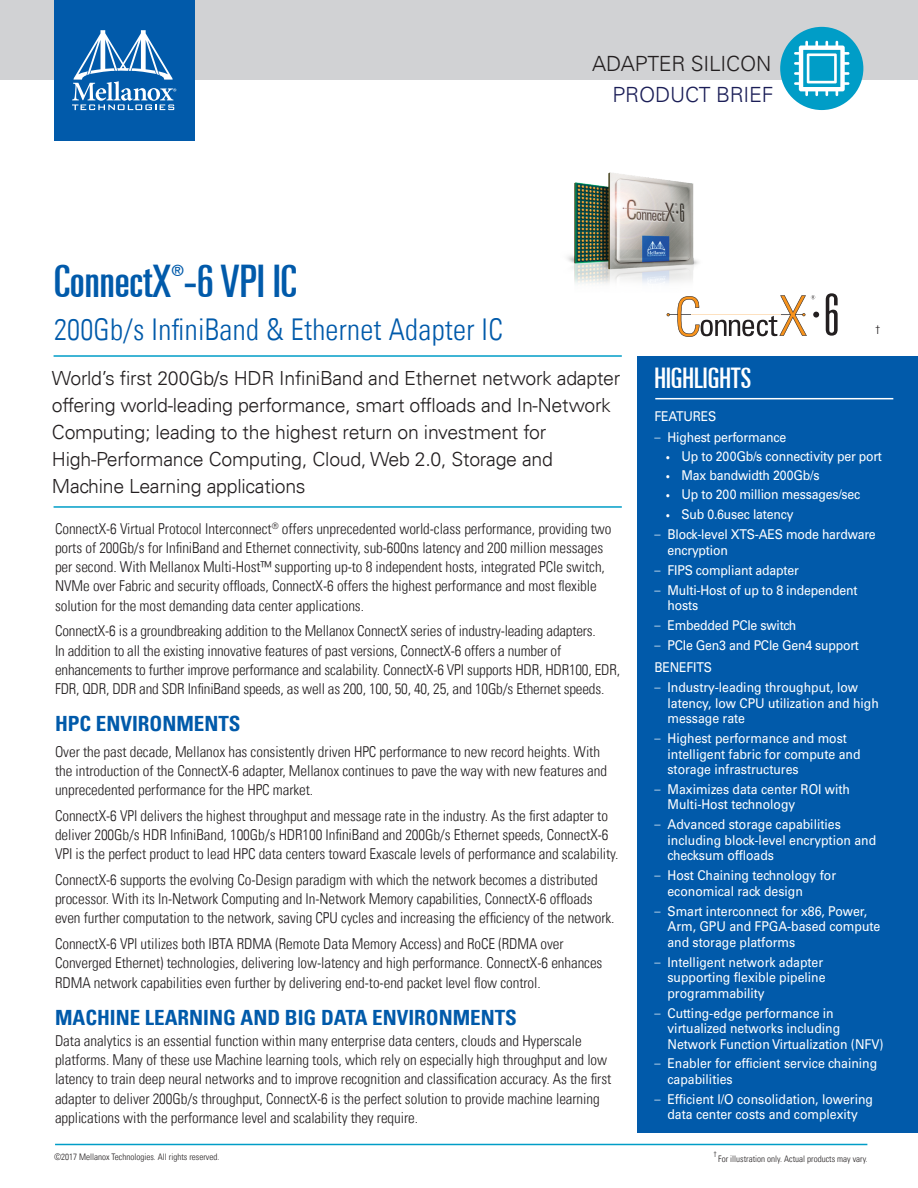
<style>
.page{position:relative;width:918px;height:1188px;background:#fff}
.page>*{position:absolute;margin:0;border:0;box-sizing:border-box;transform-origin:0 0}
.t1{font:ultra-condensed 45px "Univers LT";color:#015aaa}
.t2{font:300 condensed 30px "Univers LT";letter-spacing:.01em;color:#015aaa}
.t3{font:ultra-condensed 28.5px "Univers LT";color:#fff}
.t4{font:700 condensed 21px "Univers LT";color:#015aaa}
.t5{font:300 21px "Univers";letter-spacing:-.01em;color:#231f20}
.t6{font:300 21px "Univers";letter-spacing:-.01em;color:#1b1e57}
.t7{font:300 19.5px/27px "Univers LT";letter-spacing:-.015em;color:#231f20}
.t8{font:ultra-condensed 15.75px "Univers LT";color:#015aaa}
.t9{font:300 condensed 15px/19.2px "Univers LT";letter-spacing:-.005em;color:#231f20}
.t10{font:13.5px/15.6px "Univers";color:#fff;scale:.91 1}
.t11{font:300 condensed 12px "Univers LT";color:#231f20}
.t12{font:300 condensed 9px "Univers LT";color:#231f20}
.t13{font:300 condensed 7.8px "Univers LT";color:#231f20}
.s1{font-family:"Univers LT";font-weight:300;font-stretch:condensed}
.s2{font-family:"Univers LT";font-weight:300;font-stretch:condensed;font-size:9px}
</style>
<div class="page">
<div style="left:0;top:0;width:918px;height:80px;background:#d1d2d4"></div>
<div style="left:54px;top:0;width:140px;height:140px;background:#015aaa"></div>
<svg style="left:72px;top:30px;width:104px;height:80px"></svg>
<hr style="left:55px;top:1144px;width:812px;height:1px;background:#009dc7">
<div style="left:780px;top:27px;width:83px;height:83px;background:#009dc7;border-radius:50%"></div>
<hr style="left:54px;top:506px;width:568px;height:2px;background:#009dc7">
<hr style="left:54px;top:355px;width:568px;height:2px;background:#009dc7">
<div style="left:638px;top:356px;width:280px;height:776px;background:#015aaa"></div>
<hr style="left:655px;top:398px;width:238px;height:1px;background:#fff">
<svg style="left:794px;top:41px;width:55px;height:55px"></svg>
<svg style="left:667px;top:295px;width:152px;height:42px"></svg>
<svg style="left:826px;top:293px;width:12px;height:43px"></svg>
<img style="left:567px;top:172px;width:132px;height:112px">
<h3 class="t5" style="left:592px;top:51px;width:181px">ADAPTER SILICON</h3>
<h1 class="t1" style="left:54px;top:255px;width:244px">ConnectX -6 VPI IC</h1>
<p class="t8" style="left:171px;top:261px;width:14px">®</p>
<h2 class="t2" style="left:54px;top:311px;width:450px">200Gb/s InfiniBand &amp; Ethernet Adapter IC</h2>
<h3 class="t6" style="left:613px;top:82px;width:162px">PRODUCT BRIEF</h3>
<p class="t11" style="left:875px;top:323px;width:7px">†</p>
<p class="t7" style="left:52px;top:364px;width:570px">World’s first 200Gb/s HDR InfiniBand and Ethernet network adapter offering world-leading performance, smart offloads and In-Network Computing; leading to the highest return on investment for High-Performance Computing, Cloud, Web 2.0, Storage and Machine Learning applications</p>
<p class="t9" style="left:55px;top:519px;width:558px">ConnectX-6 Virtual Protocol Interconnect<sup>®</sup> offers unprecedented world-class performance, providing two ports of 200Gb/s for InfiniBand and Ethernet connectivity, sub-600ns latency and 200 million messages per second. With Mellanox Multi-Host™ supporting up-to 8 independent hosts, integrated PCIe switch, NVMe over Fabric and security offloads, ConnectX-6 offers the highest performance and most flexible solution for the most demanding data center applications.</p>
<p class="t9" style="left:55px;top:622px;width:567px">ConnectX-6 is a groundbreaking addition to the Mellanox ConnectX series of industry-leading adapters.<br>In addition to all the existing innovative features of past versions, ConnectX-6 offers a number of enhancements to further improve performance and scalability. ConnectX-6 VPI supports HDR, HDR100, EDR, FDR, QDR, DDR and SDR InfiniBand speeds, as well as 200, 100, 50, 40, 25, and 10Gb/s Ethernet speeds.</p>
<h3 class="t4" style="left:55px;top:711px;width:187px">HPC ENVIRONMENTS</h3>
<p class="t9" style="left:55px;top:742px;width:554px">Over the past decade, Mellanox has consistently driven HPC performance to new record heights. With the introduction of the ConnectX-6 adapter, Mellanox continues to pave the way with new features and unprecedented performance for the HPC market.</p>
<p class="t9" style="left:55px;top:806px;width:565px">ConnectX-6 VPI delivers the highest throughput and message rate in the industry. As the first adapter to deliver 200Gb/s HDR InfiniBand, 100Gb/s HDR100 InfiniBand and 200Gb/s Ethernet speeds, ConnectX-6<br>VPI is the perfect product to lead HPC data centers toward Exascale levels of performance and scalability.</p>
<p class="t9" style="left:55px;top:870px;width:561px">ConnectX-6 supports the evolving Co-Design paradigm with which the network becomes a distributed processor. With its In-Network Computing and In-Network Memory capabilities, ConnectX-6 offloads even further computation to the network, saving CPU cycles and increasing the efficiency of the network.</p>
<p class="t9" style="left:55px;top:935px;width:549px">ConnectX-6 VPI utilizes both IBTA RDMA (Remote Data Memory Access) and RoCE (RDMA over<br>Converged Ethernet) technologies, delivering low-latency and high performance. ConnectX-6 enhances<br>RDMA network capabilities even further by delivering end-to-end packet level flow control.</p>
<h3 class="t4" style="left:55px;top:1005px;width:463px">MACHINE LEARNING AND BIG DATA ENVIRONMENTS</h3>
<p class="t9" style="left:55px;top:1031px;width:558px">Data analytics is an essential function within many enterprise data centers, clouds and Hyperscale platforms. Many of these use Machine learning tools, which rely on especially high throughput and low latency to train deep neural networks and to improve recognition and classification accuracy. As the first adapter to deliver 200Gb/s throughput, ConnectX-6 is the perfect solution to provide machine learning applications with the performance level and scalability they require.</p>
<h3 class="t3" style="left:655px;top:362px;width:98px">HIGHLIGHTS</h3>
<p class="t10" style="left:655px;top:409px;width:70px">FEATURES</p>
<p class="t10" style="left:655px;top:429px;width:146px"><span class="s1">–</span> Highest performance</p>
<p class="t10" style="left:665px;top:449px;width:239px"><span class="s2">•</span> Up to 200Gb/s connectivity per port</p>
<p class="t10" style="left:665px;top:468px;width:171px"><span class="s2">•</span> Max bandwidth 200Gb/s</p>
<p class="t10" style="left:665px;top:487px;width:216px"><span class="s2">•</span> Up to 200 million messages/sec</p>
<p class="t10" style="left:665px;top:506px;width:142px"><span class="s2">•</span> Sub 0.6usec latency</p>
<p class="t10" style="left:667px;top:527px;width:230px;text-indent:-13px"><span class="s1">–</span> Block-level XTS-AES mode hardware encryption</p>
<p class="t10" style="left:655px;top:562px;width:160px"><span class="s1">–</span> FIPS compliant adapter</p>
<p class="t10" style="left:667px;top:582px;width:210px;text-indent:-13px"><span class="s1">–</span> Multi-Host of up to 8 independent hosts</p>
<p class="t10" style="left:655px;top:618px;width:157px"><span class="s1">–</span> Embedded PCIe switch</p>
<p class="t10" style="left:655px;top:634px;width:226px;line-height:22.4px"><span class="s1">–</span> PCIe Gen3 and PCIe Gen4 support<br>BENEFITS</p>
<p class="t10" style="left:667px;top:680px;width:234px;text-indent:-13px"><span class="s1">–</span> Industry-leading throughput, low latency, low CPU utilization and high message rate</p>
<p class="t10" style="left:667px;top:731px;width:214px;text-indent:-13px"><span class="s1">–</span> Highest performance and most intelligent fabric for compute and storage infrastructures</p>
<p class="t10" style="left:667px;top:782px;width:202px;text-indent:-13px"><span class="s1">–</span> Maximizes data center ROI with<br>Multi-Host technology</p>
<p class="t10" style="left:667px;top:817px;width:231px;text-indent:-13px"><span class="s1">–</span> Advanced storage capabilities including block-level encryption and checksum offloads</p>
<p class="t10" style="left:667px;top:868px;width:187px;text-indent:-13px"><span class="s1">–</span> Host Chaining technology for economical rack design</p>
<p class="t10" style="left:667px;top:903px;width:235px;text-indent:-13px"><span class="s1">–</span> Smart interconnect for x86, Power,<br>Arm, GPU and FPGA-based compute and storage platforms</p>
<p class="t10" style="left:667px;top:954px;width:175px;text-indent:-13px"><span class="s1">–</span> Intelligent network adapter supporting flexible pipeline programmability</p>
<p class="t10" style="left:667px;top:1005px;width:239px;text-indent:-13px"><span class="s1">–</span> Cutting-edge performance in virtualized networks including<br>Network Function Virtualization (NFV)</p>
<p class="t10" style="left:667px;top:1056px;width:232px;text-indent:-13px"><span class="s1">–</span> Enabler for efficient service chaining capabilities</p>
<p class="t10" style="left:655px;top:1091px;width:242px;text-align:center"><span class="s1">–</span> Efficient I/O consolidation, lowering data center costs and complexity</p>
<p class="t12" style="left:54px;top:1151px;width:167px">©2017 Mellanox Technologies. All rights reserved.</p>
<p class="t13" style="left:714px;top:1150px;width:5px">†</p>
<p class="t12" style="left:718px;top:1153px;width:151px">For illustration only. Actual products may vary.</p>
</div>
